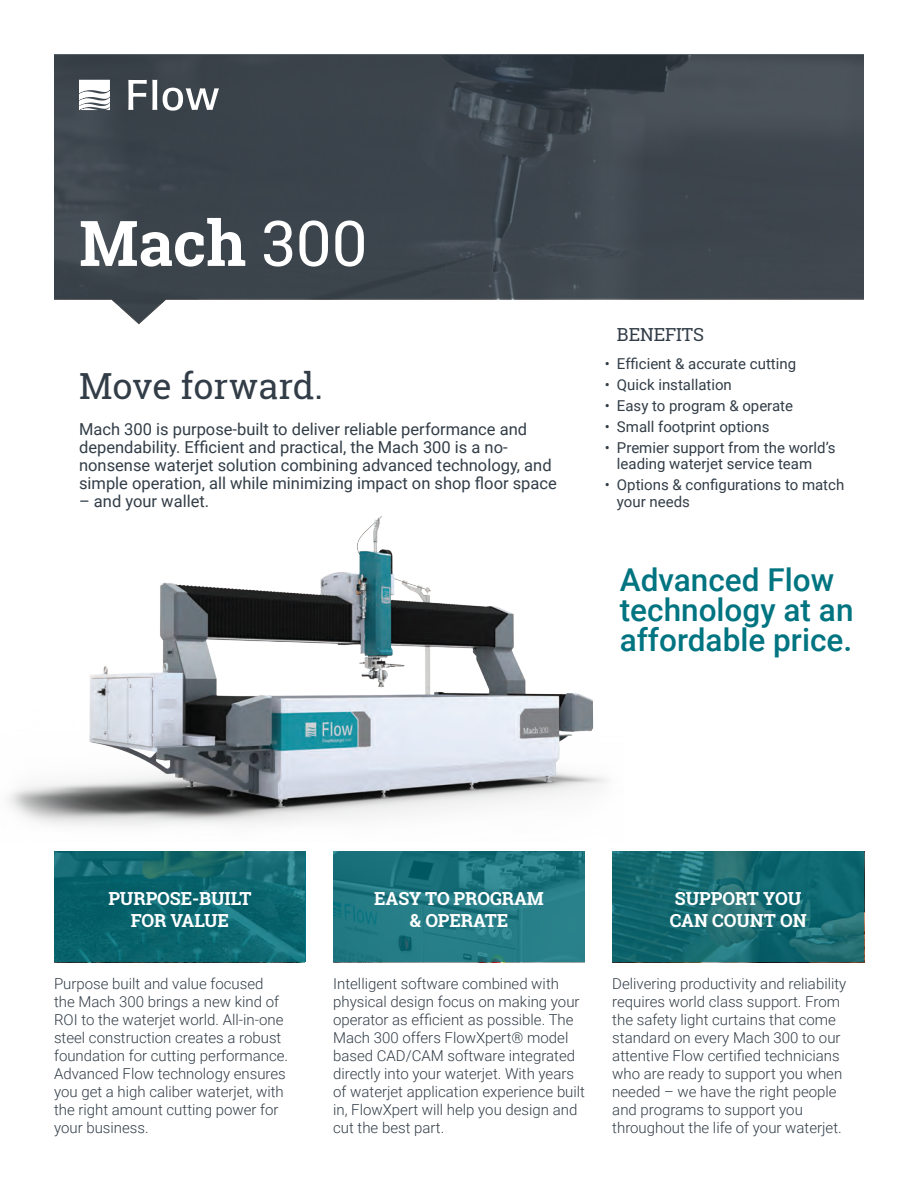
<style>
.page{position:relative;width:918px;height:1188px;background:#fff}
.page>*{position:absolute;margin:0;border:0;box-sizing:border-box;transform-origin:0 0}
.t1{font:700 63px "Roboto Slab";color:#fff}
.t2{font:36px "Roboto Slab";color:#323d47}
.t3{font:500 31.5px/30px "Roboto";color:#007481}
.t4{font:700 18px/21.6px "Roboto Slab";letter-spacing:-.005em;color:#fff;text-align:center}
.t5{font:18px "Roboto Slab";letter-spacing:-.005em;color:#323d47}
.t6{font:16.5px/18px "Roboto";color:#323d47}
.t7{font:300 15px/18px "Roboto";color:#323d47}
.t8{font:15px/16.5px "Roboto";color:#323d47}
.s1{font-weight:400}
</style>
<div class="page">
<img style="left:8px;top:516px;width:659px;height:336px">
<svg style="left:54px;top:54px;width:810px;height:269px;background:#4d555c"></svg>
<svg style="left:79px;top:80px;width:31px;height:30px"></svg>
<svg style="left:128px;top:80px;width:29px;height:30px"></svg>
<svg style="left:163px;top:88px;width:56px;height:23px"></svg>
<svg style="left:333px;top:852px;width:252px;height:110px;background:#207882"></svg>
<svg style="left:612px;top:852px;width:252px;height:110px;background:#166a72"></svg>
<svg style="left:54px;top:852px;width:252px;height:110px;background:#0e6770"></svg>
<h1 class="t1" style="left:79px;top:200px;width:290px">Mach <span class="s1">300</span></h1>
<h2 class="t2" style="left:79px;top:361px;width:246px">Move forward.</h2>
<p class="t6" style="left:79px;top:420px;width:479px">Mach 300 is purpose-built to deliver reliable performance and dependability. Efficient and practical, the Mach 300 is a no&shy;nonsense waterjet solution combining advanced technology, and simple operation, all while minimizing impact on shop floor space</p>
<p class="t6" style="left:79px;top:492px;width:132px">– and your wallet.</p>
<p class="t5" style="left:617px;top:322px;width:88px">BENEFITS</p>
<p class="t8" style="left:605px;top:355px;width:193px">• Efficient &amp; accurate cutting</p>
<p class="t8" style="left:605px;top:376px;width:128px">• Quick installation</p>
<p class="t8" style="left:605px;top:397px;width:190px">• Easy to program &amp; operate</p>
<p class="t8" style="left:605px;top:418px;width:166px">• Small footprint options</p>
<p class="t8" style="left:617px;top:439px;width:220px;text-indent:-12px">• Premier support from the world’s leading waterjet service team</p>
<p class="t8" style="left:617px;top:477px;width:229px;text-indent:-12px">• Options &amp; configurations to match your needs</p>
<h3 class="t3" style="left:620px;top:565px;width:235px">Advanced Flow technology at an affordable price.</h3>
<p class="t4" style="left:108px;top:888px;width:145px">PURPOSE-BUILT<br>FOR VALUE</p>
<p class="t4" style="left:374px;top:888px;width:171px">EASY TO PROGRAM &amp; OPERATE</p>
<p class="t4" style="left:670px;top:888px;width:138px;text-align:left">SUPPORT YOU<br>CAN COUNT ON</p>
<p class="t7" style="left:54px;top:975px;width:236px">Purpose built and value focused<br>the Mach 300 brings a new kind of<br>ROI to the waterjet world. All-in-one steel construction creates a robust foundation for cutting performance.<br>Advanced Flow technology ensures you get a high caliber waterjet, with the right amount cutting power for your business.</p>
<p class="t7" style="left:333px;top:975px;width:253px">Intelligent software combined with physical design focus on making your operator as efficient as possible. The Mach 300 offers FlowXpert® model based CAD/CAM software integrated directly into your waterjet. With years of waterjet application experience built in, FlowXpert will help you design and cut the best part.</p>
<p class="t7" style="left:612px;top:975px;width:236px">Delivering productivity and reliability requires world class support. From the safety light curtains that come standard on every Mach 300 to our attentive Flow certified technicians who are ready to support you when needed – we have the right people and programs to support you throughout the life of your waterjet.</p>
</div>
